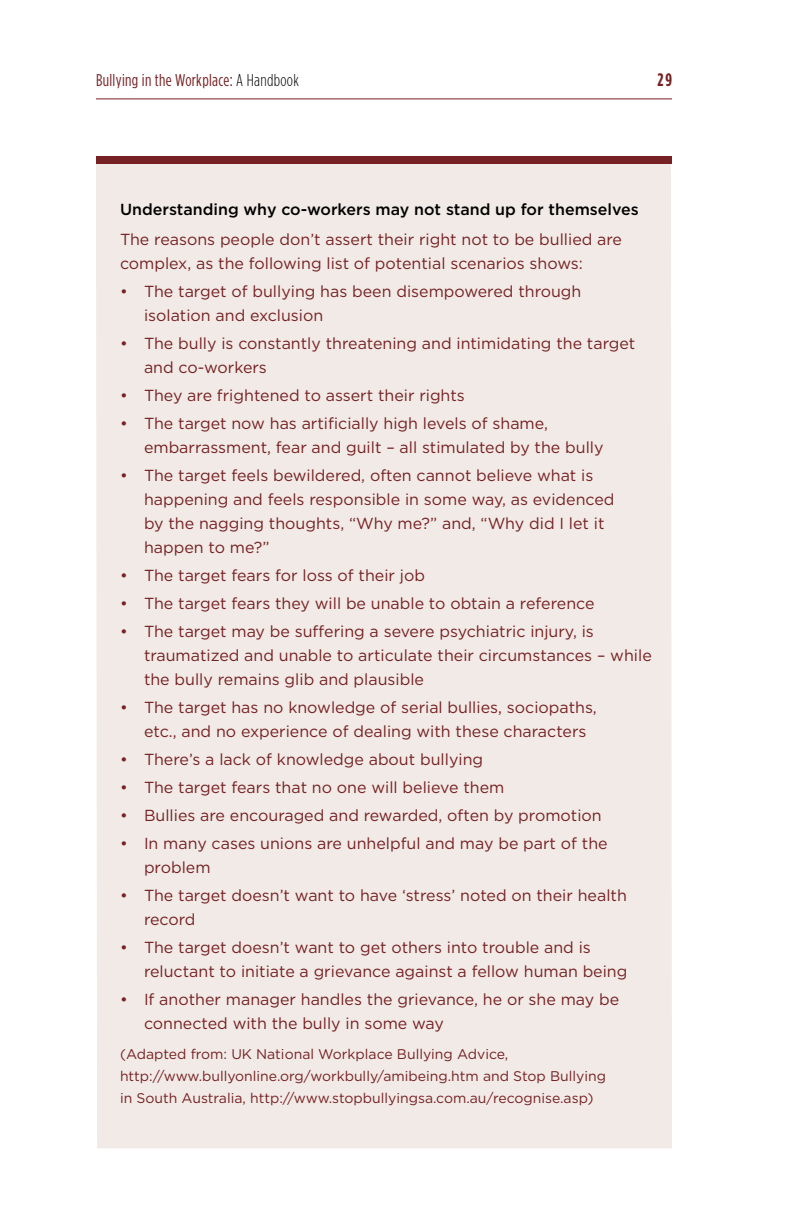
<style>
.page{position:relative;width:792px;height:1224px;background:#fff}
.page>*{position:absolute;margin:0;border:0;box-sizing:border-box;transform-origin:0 0}
.t1{font:700 18px "Gotham Condensed";color:#762123}
.t2{font:17px "Gotham Condensed";letter-spacing:.02em;color:#762123}
.t3{font:16px/24px "Gotham";color:#762123}
.t4{font:500 16px "Gotham";color:#000}
.t5{font:14px/22px "Gotham";color:#762123}
.s1{font-weight:300;color:#000}
</style>
<div class="page">
<hr style="left:96px;top:98px;width:576px;height:1px;background:#762123">
<div style="left:96px;top:164px;width:576px;height:984px;background:#f1eae6"></div>
<div style="left:96px;top:156px;width:576px;height:8px;background:#762123"></div>
<p class="t2" style="left:96px;top:73px;width:205px">Bullying in the Workplace: <span class="s1">A Handbook</span></p>
<p class="t1" style="left:658px;top:72px;width:16px">29</p>
<p class="t4" style="left:120px;top:202px;width:520px">Understanding why co-workers may not stand up for themselves</p>
<p class="t3" style="left:120px;top:228px;width:504px">The reasons people don’t assert their right not to be bullied are complex, as the following list of potential scenarios shows:</p>
<p class="t3" style="left:144px;top:279px;width:439px;text-indent:-24px">• The target of bullying has been disempowered through isolation and exclusion</p>
<p class="t3" style="left:144px;top:331px;width:493px;text-indent:-24px">• The bully is constantly threatening and intimidating the target and co-workers</p>
<p class="t3" style="left:120px;top:383px;width:346px">• They are frightened to assert their rights</p>
<p class="t3" style="left:144px;top:411px;width:461px;text-indent:-24px">• The target now has artiicially high levels of shame, embarrassment, fear and guilt – all stimulated by the bully</p>
<p class="t3" style="left:144px;top:463px;width:472px;text-indent:-24px">• The target feels bewildered, often cannot believe what is happening and feels responsible in some way, as evidenced by the nagging thoughts, “Why me?” and, “Why did I let it happen to me?”</p>
<p class="t3" style="left:120px;top:563px;width:307px">• The target fears for loss of their job</p>
<p class="t3" style="left:120px;top:591px;width:476px">• The target fears they will be unable to obtain a reference</p>
<p class="t3" style="left:144px;top:619px;width:509px;text-indent:-24px">• The target may be sufering a severe psychiatric injury, is traumatized and unable to articulate their circumstances – while the bully remains glib and plausible</p>
<p class="t3" style="left:144px;top:695px;width:454px;text-indent:-24px">• The target has no knowledge of serial bullies, sociopaths, etc., and no experience of dealing with these characters</p>
<p class="t3" style="left:120px;top:747px;width:365px">• There’s a lack of knowledge about bullying</p>
<p class="t3" style="left:120px;top:775px;width:386px">• The target fears that no one will believe them</p>
<p class="t3" style="left:120px;top:803px;width:483px">• Bullies are encouraged and rewarded, often by promotion</p>
<p class="t3" style="left:144px;top:831px;width:465px;text-indent:-24px">• In many cases unions are unhelpful and may be part of the problem</p>
<p class="t3" style="left:144px;top:883px;width:484px;text-indent:-24px">• The target doesn’t want to have ‘stress’ noted on their health record</p>
<p class="t3" style="left:144px;top:935px;width:485px;text-indent:-24px">• The target doesn’t want to get others into trouble and is reluctant to initiate a grievance against a fellow human being</p>
<p class="t3" style="left:144px;top:987px;width:477px;text-indent:-24px">• If another manager handles the grievance, he or she may be connected with the bully in some way</p>
<p class="t5" style="left:120px;top:1043px;width:488px">(Adapted from: UK National Workplace Bullying Advice, http://www.bullyonline.org/workbully/amibeing.htm and Stop Bullying in South Australia, http://www.stopbullyingsa.com.au/recognise.asp)</p>
</div>
